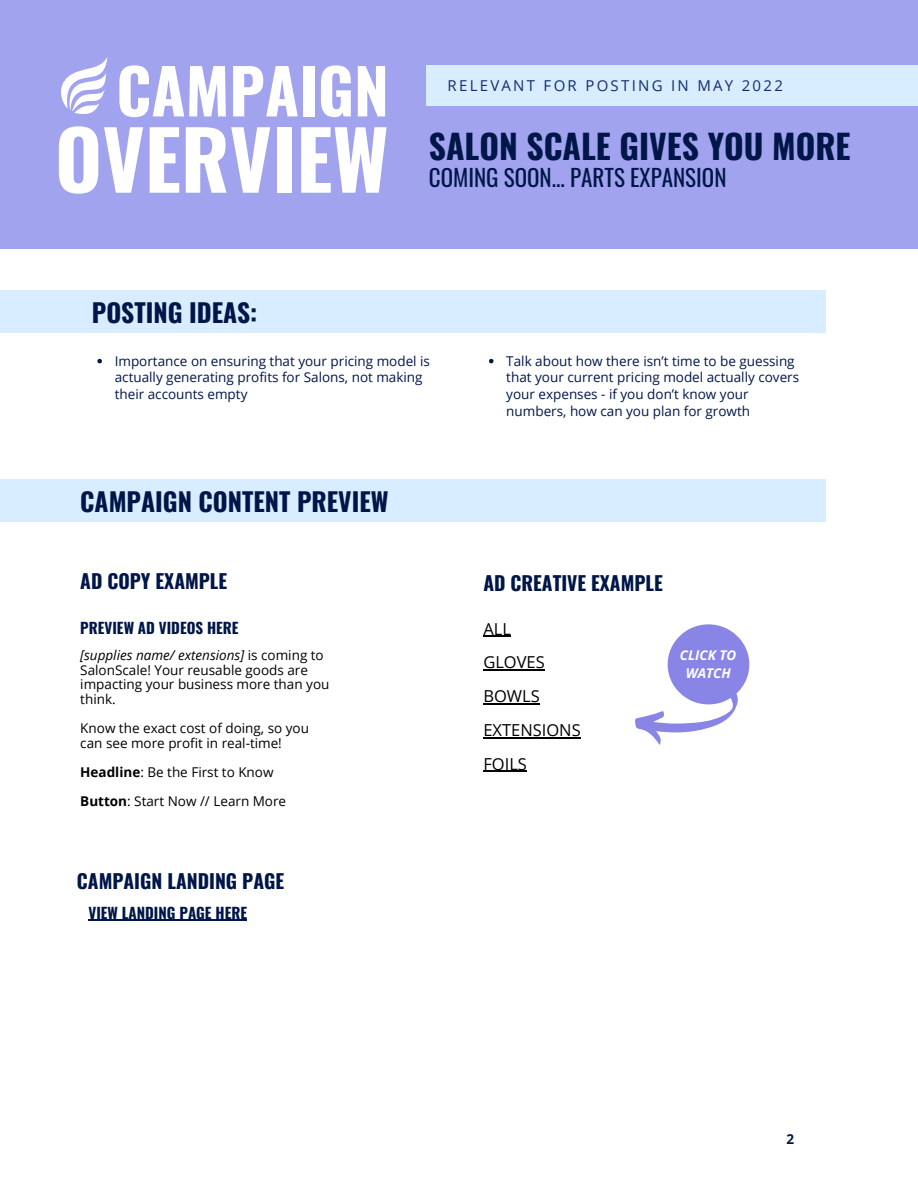
<style>
.page{position:relative;width:918px;height:1188px;background:#fff}
.page>*{position:absolute;margin:0;border:0;box-sizing:border-box;transform-origin:0 0}
.t1{font:700 80.85px "Oswald";color:#fff}
.t2{font:700 62.25px "Oswald";color:#fff}
.t3{font:700 33.6px "Oswald";color:#001648}
.t4{font:700 25.5px "Oswald";color:#001648}
.t5{font:23.1px "Oswald";color:#001648}
.t6{font:700 19.5px "Oswald";color:#001648}
.t7{font:16.5px "Open Sans";color:#000}
.t8{font:700 15px "Oswald";color:#001648}
.t9{font:15px "Open Sans";letter-spacing:.155em;color:#132e6a}
.t10{font:13.5px/16.8px "Open Sans";color:#001648}
.t11{font:13.5px/14.7px "Open Sans";color:#000}
.t12{font:italic 700 13.5px "Open Sans";color:#fff}
.t13{font:700 13.5px "Open Sans";color:#001648}
.s1{font-style:italic}
.s2{font-weight:700}
</style>
<div class="page">
<div style="left:0;top:0;width:918px;height:249px;background:#9c9eef"></div>
<div style="left:426px;top:65px;width:492px;height:41px;background:#d8edff"></div>
<div style="left:0;top:290px;width:826px;height:43px;background:#d8edff"></div>
<svg style="left:61px;top:58px;width:46px;height:56px"></svg>
<div style="left:0;top:479px;width:826px;height:43px;background:#d8edff"></div>
<svg style="left:635px;top:666px;width:103px;height:79px"></svg>
<div style="left:668px;top:624px;width:81px;height:80px;background:#8885e7;border-radius:50%"></div>
<svg style="left:97px;top:359px;width:5px;height:4px"></svg>
<svg style="left:489px;top:359px;width:5px;height:4px"></svg>
<svg style="left:483px;top:636px;width:28px;height:1px"></svg>
<hr style="left:483px;top:669px;width:62px;height:2px;background:#000">
<hr style="left:483px;top:703px;width:57px;height:1px;background:#000">
<hr style="left:483px;top:737px;width:98px;height:1px;background:#000">
<hr style="left:483px;top:771px;width:44px;height:1px;background:#000">
<hr style="left:88px;top:920px;width:159px;height:1px;background:#001648">
<p class="t2" style="left:116px;top:42px;width:274px">CAMPAIGN</p>
<p class="t1" style="left:55px;top:96px;width:335px">OVERVIEW</p>
<p class="t9" style="left:448px;top:75px;width:337px">RELEVANT FOR POSTING IN MAY 2022</p>
<p class="t3" style="left:429px;top:119px;width:423px">SALON SCALE GIVES YOU MORE</p>
<p class="t5" style="left:429px;top:159px;width:299px">COMING SOON... PARTS EXPANSION</p>
<p class="t4" style="left:92px;top:293px;width:167px">POSTING IDEAS:</p>
<p class="t10" style="left:115px;top:352px;width:317px">Importance on ensuring that your pricing model is actually generating profits for Salons, not making their accounts empty</p>
<p class="t4" style="left:80px;top:481px;width:310px">CAMPAIGN CONTENT PREVIEW</p>
<p class="t6" style="left:80px;top:566px;width:148px">AD COPY EXAMPLE</p>
<p class="t8" style="left:80px;top:616px;width:160px">PREVIEW AD VIDEOS HERE</p>
<p class="t11" style="left:80px;top:647px;width:251px"><span class="s1">[supplies name/ extensions]</span> is coming to<br>SalonScale! Your reusable goods are impacting your business more than you think.</p>
<p class="t11" style="left:80px;top:720px;width:230px">Know the exact cost of doing, so you can see more profit in real-time!</p>
<p class="t11" style="left:80px;top:764px;width:195px"><span class="s2">Headline</span>: Be the First to Know</p>
<p class="t11" style="left:80px;top:794px;width:207px"><span class="s2">Button</span>: Start Now // Learn More</p>
<p class="t6" style="left:77px;top:866px;width:209px">CAMPAIGN LANDING PAGE</p>
<p class="t8" style="left:88px;top:901px;width:160px">VIEW LANDING PAGE HERE</p>
<p class="t10" style="left:506px;top:352px;width:294px">Talk about how there isn’t time to be guessing that your current pricing model actually covers your expenses - if you don’t know your numbers, how can you plan for growth</p>
<p class="t6" style="left:483px;top:568px;width:181px">AD CREATIVE EXAMPLE</p>
<p class="t7" style="left:483px;top:617px;width:29px">ALL</p>
<p class="t7" style="left:483px;top:651px;width:63px">GLOVES</p>
<p class="t7" style="left:483px;top:684px;width:58px">BOWLS</p>
<p class="t7" style="left:483px;top:718px;width:99px">EXTENSIONS</p>
<p class="t7" style="left:483px;top:752px;width:45px">FOILS</p>
<p class="t12" style="left:680px;top:645px;width:58px">CLICK TO</p>
<p class="t12" style="left:686px;top:663px;width:47px">WATCH</p>
<p class="t13" style="left:786px;top:1130px;width:9px">2</p>
</div>
